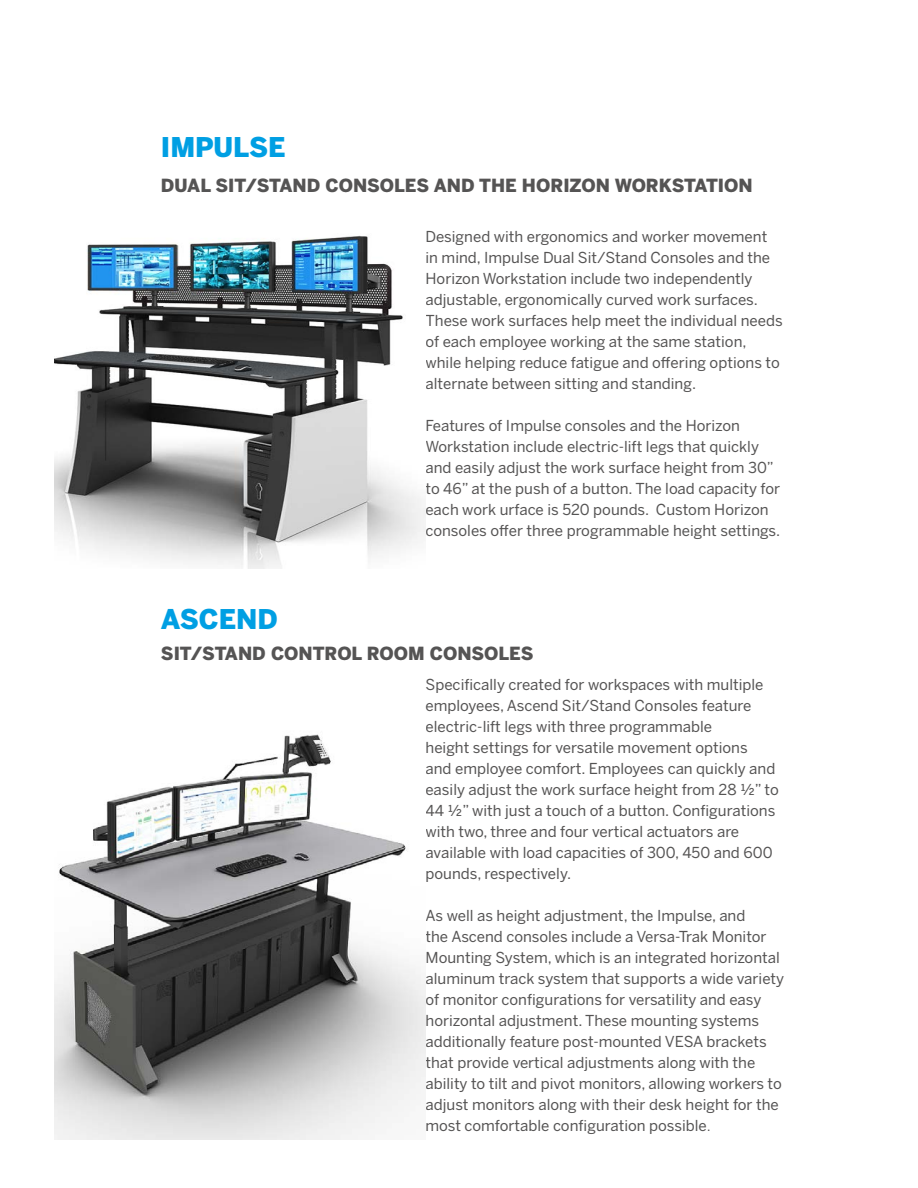
<style>
.page{position:relative;width:918px;height:1188px;background:#fff}
.page>*{position:absolute;margin:0;border:0;box-sizing:border-box;transform-origin:0 0}
.t1{font:900 27px "Benton Sans";color:#009fe3}
.t2{font:900 18px "Benton Sans";color:#555454}
.t3{font:15px/21px "Benton Sans";color:#555454}
.s1{font-style:inherit}
</style>
<div class="page">
<img style="left:54px;top:235px;width:372px;height:333px">
<img style="left:54px;top:734px;width:372px;height:405px">
<h1 class="t1" style="left:161px;top:131px;width:126px">IMPULSE</h1>
<p class="t2" style="left:161px;top:174px;width:593px">DUAL SIT/STAND CONSOLES AND THE HORIZON WORKSTATION</p>
<p class="t3" style="left:426px;top:226px;width:359px">Designed with ergonomics and worker movement in mind, Impulse Dual Sit/Stand Consoles and the Horizon Workstation include two independently adjustable, ergonomically curved work surfaces.<br>These work surfaces help meet the individual needs of each employee working at the same station, while helping reduce fatigue and offering options to alternate between sitting and standing.</p>
<p class="t3" style="left:426px;top:415px;width:356px">Features of Impulse consoles and the Horizon Workstation include electric-lift legs that quickly and easily adjust the work surface height from 30” to 46” at the push of a button. The load capacity for each work urface is 520 pounds. Custom Horizon consoles offer three programmable height settings.</p>
<h1 class="t1" style="left:161px;top:603px;width:118px">ASCEND</h1>
<p class="t2" style="left:161px;top:643px;width:374px">SIT/STAND CONTROL ROOM CONSOLES</p>
<p class="t3" style="left:426px;top:673px;width:355px">Specifically created for workspaces with multiple employees, Ascend Sit/Stand Consoles feature electric-lift legs with three programmable<br>height settings for versatile movement options<br>and employee comfort. Employees can quickly and easily adjust the work surface height from 28 ½” to 44 ½” with just a touch of a button. Configurations with two, three and four vertical actuators are available with load capacities of 300, 450 and 600 pounds, respectively.</p>
<p class="t3" style="left:426px;top:904px;width:360px">As well as height adjustment, the Impulse, and<br>the Ascend consoles include a Versa-Trak Monitor Mounting System, which is an integrated horizontal aluminum track system that supports a wide variety of monitor configurations for versatility and easy horizontal adjustment. These mounting systems additionally feature post-mounted VESA brackets that provide vertical adjustments along with the ability to tilt and pivot monitors, allowing workers to adjust monitors along with their desk height for the most comfortable configuration possible<span class="s1">.</span></p>
</div>
